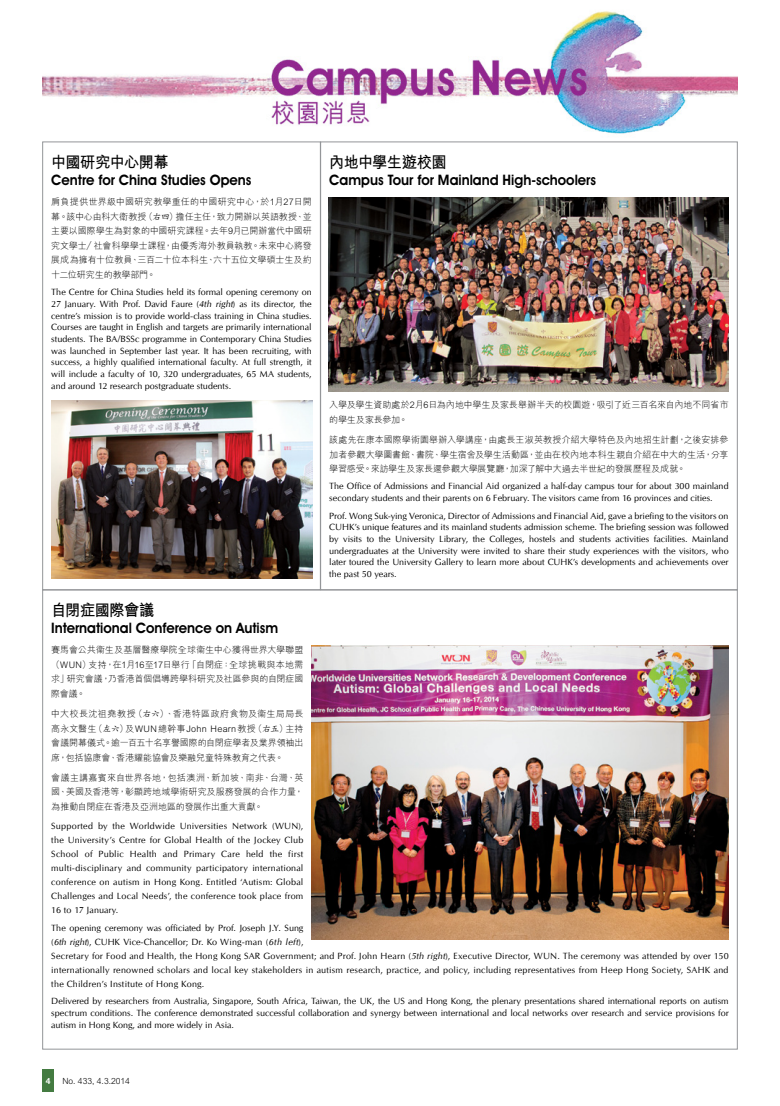
<style>
.page{position:relative;width:780px;height:1106px;background:#fff}
.page>*{position:absolute;margin:0;border:0;box-sizing:border-box;transform-origin:0 0}
.t1{font:700 16px "M Hei HK";letter-spacing:-.03em;color:#000;scale:.95 1}
.t2{font:600 14.5px "Avant Garde IT Cby BT";letter-spacing:-.005em;color:#000;scale:.95 1}
.t3{font:9px/11.7px "CG Omega";letter-spacing:.01em;color:#000;text-align:justify}
.t4{font:300 9px/14.5px "M Hei HK";letter-spacing:-.01em;color:#000;text-align:justify}
.t5{font:300 8.5px "M Hei HK";color:#000}
.t6{font:700 8.5px "Helvetica Neue";color:#fff}
.s1{font-family:"M Kai HK";font-weight:500}
.s2{font-style:italic}
</style>
<div class="page">
<div style="left:43px;top:1069px;width:11px;height:22px;background:#447b41"></div>
<img style="left:43px;top:11px;width:694px;height:131px">
<img style="left:51px;top:401px;width:261px;height:177px">
<img style="left:312px;top:645px;width:417px;height:295px">
<img style="left:329px;top:197px;width:400px;height:195px">
<h1 class="t1" style="left:51px;top:150px;width:125px">中國研究中心開幕</h1>
<h2 class="t2" style="left:51px;top:171px;width:212px">Centre for China Studies Opens</h2>
<p class="t4" style="left:51px;top:194px;width:262px">肩負提供世界級中國研究教學重任的中國研究中心，於1月27日開幕。該中心由科大衛教授（<span class="s1">右四</span>）擔任主任，致力開辦以英語教授、並主要以國際學生為對象的中國研究課程。去年9月已開辦當代中國研究文學士／社會科學學士課程，由優秀海外教員執教。未來中心將發展成為擁有十位教員、三百二十位本科生、六十五位文學碩士生及約十二位研究生的教學部門。</p>
<p class="t3" style="left:51px;top:286px;width:262px">The Centre for China Studies held its formal opening ceremony on 27 January. With Prof. David Faure (<span class="s2">4th right</span>) as its director, the centre’s mission is to provide world-class training in China studies.<br>Courses are taught in English and targets are primarily international students. The BA/BSSc programme in Contemporary China Studies was launched in September last year. It has been recruiting, with success, a highly qualified international faculty. At full strength, it will include a faculty of 10, 320 undergraduates, 65 MA students, and around 12 research postgraduate students.</p>
<h1 class="t1" style="left:329px;top:150px;width:125px">內地中學生遊校園</h1>
<h2 class="t2" style="left:329px;top:171px;width:282px">Campus Tour for Mainland High-schoolers</h2>
<p class="t4" style="left:329px;top:397px;width:401px">入學及學生資助處於2月6日為內地中學生及家長舉辦半天的校園遊，吸引了近三百名來自內地不同省市的學生及家長參加。</p>
<p class="t4" style="left:329px;top:432px;width:401px">該處先在康本國際學術園舉辦入學講座，由處長王淑英教授介紹大學特色及內地招生計劃，之後安排參加者參觀大學圖書館、書院、學生宿舍及學生活動區，並由在校內地本科生親自介紹在中大的生活，分享學習感受。來訪學生及家長還參觀大學展覽廳，加深了解中大過去半世紀的發展歷程及成就。</p>
<p class="t3" style="left:329px;top:480px;width:401px">The Office of Admissions and Financial Aid organized a half-day campus tour for about 300 mainland secondary students and their parents on 6 February. The visitors came from 16 provinces and cities.</p>
<p class="t3" style="left:329px;top:509px;width:401px">Prof. Wong Suk-ying Veronica, Director of Admissions and Financial Aid, gave a briefing to the visitors on CUHK’s unique features and its mainland students admission scheme. The briefing session was followed by visits to the University Library, the Colleges, hostels and students activities facilities. Mainland undergraduates at the University were invited to share their study experiences with the visitors, who later toured the University Gallery to learn more about CUHK’s developments and achievements over the past 50 years.</p>
<h1 class="t1" style="left:51px;top:598px;width:110px">自閉症國際會議</h1>
<h2 class="t2" style="left:51px;top:619px;width:240px">International Conference on Autism</h2>
<p class="t4" style="left:51px;top:642px;width:254px">賽馬會公共衞生及基層醫療學院全球衞生中心獲得世界大學聯盟（WUN）支持，在1月16至17日舉行「自閉症：全球挑戰與本地需求」研究會議，乃香港首個倡導跨學科研究及社區參與的自閉症國際會議。</p>
<p class="t4" style="left:51px;top:706px;width:254px">中大校長沈祖堯教授（<span class="s1">右六</span>）、香港特區政府食物及衞生局局長高永文醫生（<span class="s1">左六</span>）及WUN總幹事John Hearn教授（<span class="s1">右五</span>）主持會議開幕儀式。逾一百五十名享譽國際的自閉症學者及業界領袖出席，包括協康會、香港耀能協會及樂融兒童特殊教育之代表。</p>
<p class="t4" style="left:51px;top:769px;width:254px">會議主講嘉賓來自世界各地，包括澳洲、新加坡、南非、台灣、英國、美國及香港等，彰顯跨地域學術研究及服務發展的合作力量，為推動自閉症在香港及亞洲地區的發展作出重大貢獻。</p>
<p class="t3" style="left:51px;top:819px;width:254px;line-height:14px">Supported by the Worldwide Universities Network (WUN), the University’s Centre for Global Health of the Jockey Club School of Public Health and Primary Care held the first multi-disciplinary and community participatory international conference on autism in Hong Kong. Entitled ‘Autism: Global Challenges and Local Needs’, the conference took place from 16 to 17 January.</p>
<p class="t3" style="left:51px;top:920px;width:678px;line-height:14px;text-align:left">The opening ceremony was officiated by Prof. Joseph J.Y. Sung<br>(<span class="s2">6th right</span>), CUHK Vice-Chancellor; Dr. Ko Wing-man (<span class="s2">6th left</span>),<br>Secretary for Food and Health, the Hong Kong SAR Government; and Prof. John Hearn (<span class="s2">5th right</span>), Executive Director, WUN. The ceremony was attended by over 150 internationally renowned scholars and local key stakeholders in autism research, practice, and policy, including representatives from Heep Hong Society, SAHK and the Children’s Institute of Hong Kong.</p>
<p class="t3" style="left:51px;top:995px;width:678px">Delivered by researchers from Australia, Singapore, South Africa, Taiwan, the UK, the US and Hong Kong, the plenary presentations shared international reports on autism spectrum conditions. The conference demonstrated successful collaboration and synergy between international and local networks over research and service provisions for autism in Hong Kong, and more widely in Asia.</p>
<p class="t6" style="left:46px;top:1075px;width:6px">4</p>
<p class="t5" style="left:62px;top:1074px;width:69px">No. 433, 4.3.2014</p>
</div>
